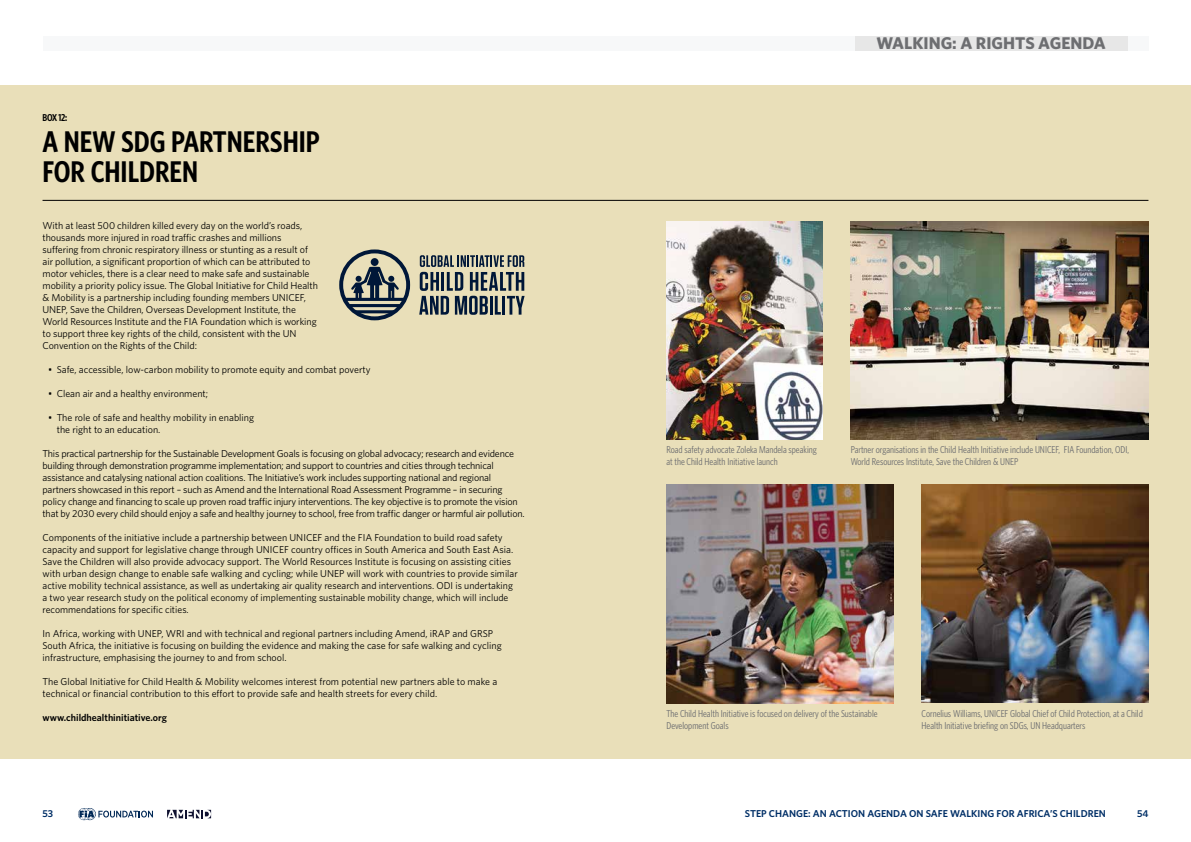
<style>
.page{position:relative;width:1191px;height:842px;background:#fff}
.page>*{position:absolute;margin:0;border:0;box-sizing:border-box;transform-origin:0 0}
.t1{font:600 30px/30px "Whitney Condensed";color:#000}
.t2{font:700 17px "Whitney";color:#6d6e71}
.t3{font:10px/12px "Whitney";letter-spacing:-.005em;color:#000}
.t4{font:10px/12px "Whitney Condensed";color:#6d6e71}
.t5{font:600 10px "Whitney";color:#002f67}
.t6{font:600 10px "Whitney";color:#000}
.t7{font:600 10px "Whitney Condensed";color:#000}
</style>
<div class="page">
<div style="left:0;top:85px;width:1191px;height:673px;background:#e9dfb9"></div>
<hr style="left:43px;top:200px;width:1105px;height:1px;background:#000">
<svg style="left:78px;top:808px;width:75px;height:12px"></svg>
<div style="left:43px;top:36px;width:1105px;height:14px;background:#f7f8f9"></div>
<div style="left:855px;top:36px;width:272px;height:14px;background:#e7e7e7"></div>
<svg style="left:167px;top:810px;width:44px;height:8px"></svg>
<img style="left:666px;top:221px;width:156px;height:218px">
<img style="left:666px;top:485px;width:227px;height:218px">
<img style="left:921px;top:485px;width:227px;height:218px">
<img style="left:850px;top:221px;width:298px;height:218px">
<svg style="left:339px;top:249px;width:71px;height:71px"></svg>
<svg style="left:419px;top:255px;width:105px;height:60px"></svg>
<p class="t7" style="left:43px;top:112px;width:26px">BOX 12:</p>
<h1 class="t1" style="left:43px;top:125px;width:278px">A NEW SDG PARTNERSHIP<br>FOR CHILDREN</h1>
<p class="t3" style="left:43px;top:219px;width:277px">With at least 500 children killed every day on the world’s roads, thousands more injured in road traffic crashes and millions suffering from chronic respiratory illness or stunting as a result of air pollution, a significant proportion of which can be attributed to motor vehicles, there is a clear need to make safe and sustainable mobility a priority policy issue. The Global Initiative for Child Health &amp; Mobility is a partnership including founding members UNICEF, UNEP, Save the Children, Overseas Development Institute, the World Resources Institute and the FIA Foundation which is working to support three key rights of the child, consistent with the UN Convention on the Rights of the Child:</p>
<p class="t3" style="left:48px;top:363px;width:324px">• Safe, accessible, low-carbon mobility to promote equity and combat poverty</p>
<p class="t3" style="left:48px;top:387px;width:161px">• Clean air and a healthy environment;</p>
<p class="t3" style="left:57px;top:411px;width:199px;text-indent:-8px">• The role of safe and healthy mobility in enabling the right to an education.</p>
<p class="t3" style="left:43px;top:447px;width:483px">This practical partnership for the Sustainable Development Goals is focusing on global advocacy; research and evidence building through demonstration programme implementation; and support to countries and cities through technical assistance and catalysing national action coalitions. The Initiative’s work includes supporting national and regional partners showcased in this report – such as Amend and the International Road Assessment Programme – in securing policy change and financing to scale up proven road traffic injury interventions. The key objective is to promote the vision that by 2030 every child should enjoy a safe and healthy journey to school, free from traffic danger or harmful air pollution.</p>
<p class="t3" style="left:43px;top:531px;width:477px">Components of the initiative include a partnership between UNICEF and the FIA Foundation to build road safety capacity and support for legislative change through UNICEF country offices in South America and South East Asia.<br>Save the Children will also provide advocacy support. The World Resources Institute is focusing on assisting cities with urban design change to enable safe walking and cycling; while UNEP will work with countries to provide similar active mobility technical assistance, as well as undertaking air quality research and interventions. ODI is undertaking a two year research study on the political economy of implementing sustainable mobility change, which will include recommendations for specific cities.</p>
<p class="t3" style="left:43px;top:627px;width:461px">In Africa, working with UNEP, WRI and with technical and regional partners including Amend, iRAP and GRSP<br>South Africa, the initiative is focusing on building the evidence and making the case for safe walking and cycling infrastructure, emphasising the journey to and from school.</p>
<p class="t3" style="left:43px;top:675px;width:456px">The Global Initiative for Child Health &amp; Mobility welcomes interest from potential new partners able to make a technical or financial contribution to this effort to provide safe and health streets for every child.</p>
<p class="t6" style="left:43px;top:711px;width:126px">www.childhealthinitiative.org</p>
<h2 class="t2" style="left:876px;top:32px;width:231px">WALKING: A RIGHTS AGENDA</h2>
<p class="t4" style="left:666px;top:443px;width:152px">Road safety advocate Zoleka Mandela speaking at the Child Health Initiative launch</p>
<p class="t4" style="left:850px;top:443px;width:280px">Partner organisations in the Child Health Initiative include UNICEF, FIA Foundation, ODI,<br>World Resources Institute, Save the Children &amp; UNEP</p>
<p class="t4" style="left:666px;top:707px;width:213px">The Child Health Initiative is focused on delivery of the Sustainable<br>Development Goals</p>
<p class="t4" style="left:921px;top:707px;width:223px">Cornelius Williams, UNICEF Global Chief of Child Protection, at a Child<br>Health Initiative briefing on SDGs, UN Headquarters</p>
<p class="t5" style="left:43px;top:807px;width:12px">53</p>
<p class="t5" style="left:745px;top:807px;width:362px">STEP CHANGE: AN ACTION AGENDA ON SAFE WALKING FOR AFRICA’S CHILDREN</p>
<p class="t5" style="left:1137px;top:807px;width:13px">54</p>
</div>
